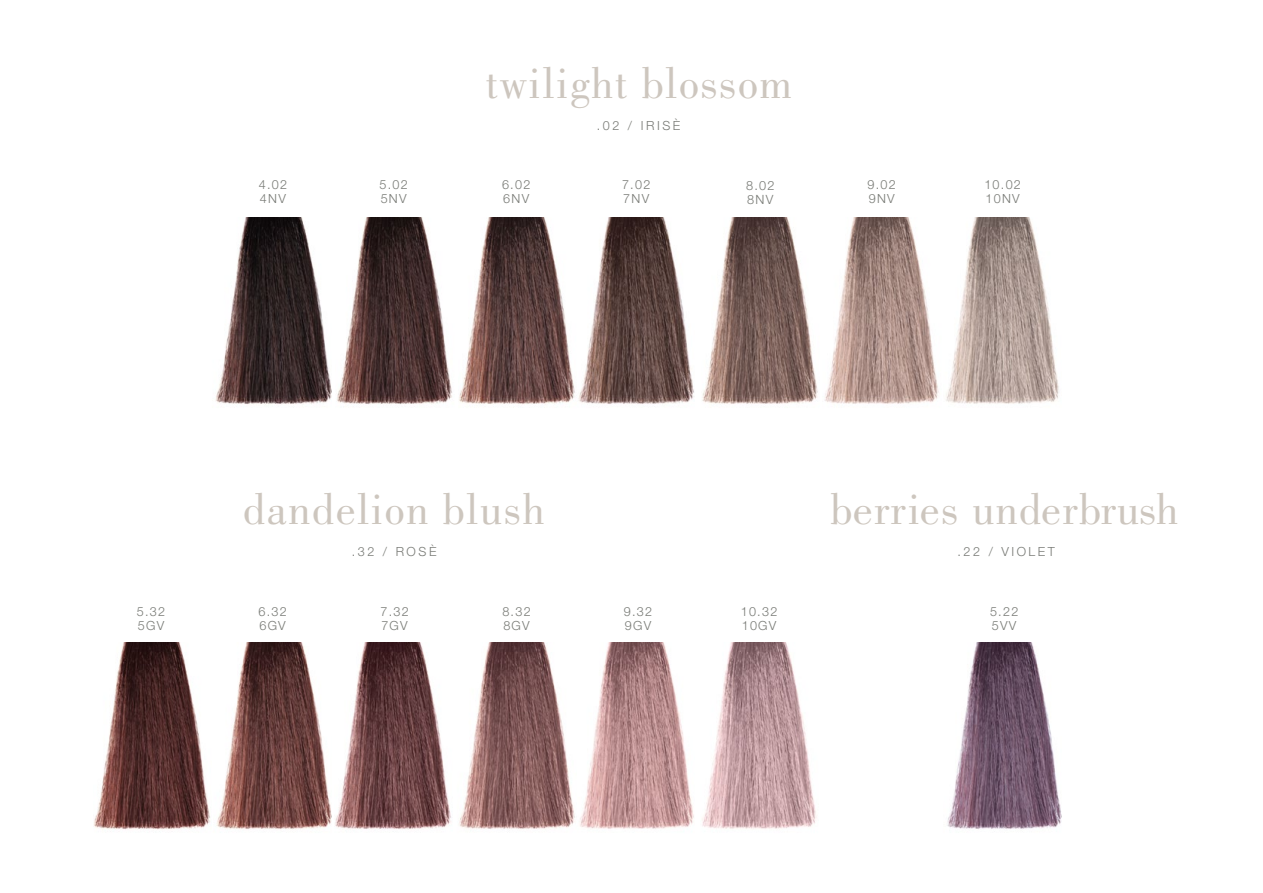
<style>
.page{position:relative;width:1263px;height:893px;background:#fff}
.page>*{position:absolute;margin:0;border:0;box-sizing:border-box;transform-origin:0 0}
.t1{font:44.85px "Bodoni";letter-spacing:.03em;color:#cdc6be}
.t2{font:300 12.75px/14.1px "Helvetica Neue LT Std";color:#787a75}
.t3{font:300 12.6px/14px "Helvetica Neue LT Std";letter-spacing:.1em;color:#787a75}
.t4{font:300 12.6px "Helvetica Neue LT Std";letter-spacing:.2em;color:#787a75}
</style>
<div class="page">
<img style="left:216px;top:642px;width:116px;height:187px">
<img style="left:215px;top:217px;width:117px;height:188px">
<img style="left:578px;top:217px;width:116px;height:187px">
<img style="left:580px;top:642px;width:114px;height:187px">
<img style="left:94px;top:642px;width:116px;height:188px">
<img style="left:459px;top:642px;width:116px;height:187px">
<img style="left:335px;top:642px;width:116px;height:187px">
<img style="left:337px;top:217px;width:115px;height:188px">
<img style="left:702px;top:217px;width:116px;height:187px">
<img style="left:459px;top:217px;width:116px;height:188px">
<img style="left:946px;top:217px;width:113px;height:187px">
<img style="left:824px;top:217px;width:115px;height:187px">
<img style="left:702px;top:642px;width:115px;height:187px">
<img style="left:947px;top:642px;width:115px;height:187px">
<h1 class="t1" style="left:486px;top:59px;width:307px">twilight blossom</h1>
<p class="t3" style="left:597px;top:119px;width:85px">.02 / IRISÈ</p>
<p class="t3" style="left:259px;top:178px;width:30px">4.02<br>4NV</p>
<p class="t3" style="left:867px;top:178px;width:30px">9.02<br>9NV</p>
<p class="t3" style="left:984px;top:178px;width:38px">10.02<br>10NV</p>
<p class="t3" style="left:379px;top:178px;width:30px">5.02<br>5NV</p>
<p class="t3" style="left:502px;top:178px;width:30px">6.02<br>6NV</p>
<p class="t3" style="left:622px;top:178px;width:30px">7.02<br>7NV</p>
<p class="t2" style="left:746px;top:178px;width:30px">8.02<br>8NV</p>
<h1 class="t1" style="left:243px;top:484px;width:303px">dandelion blush</h1>
<h1 class="t1" style="left:830px;top:484px;width:350px">berries underbrush</h1>
<p class="t3" style="left:352px;top:544px;width:86px">.32 / ROSÈ</p>
<p class="t4" style="left:957px;top:544px;width:99px">.22 / VIOLET</p>
<p class="t3" style="left:137px;top:604px;width:30px">5.32<br>5GV</p>
<p class="t3" style="left:258px;top:604px;width:30px">6.32<br>6GV</p>
<p class="t3" style="left:380px;top:604px;width:30px">7.32<br>7GV</p>
<p class="t3" style="left:502px;top:604px;width:30px">8.32<br>8GV</p>
<p class="t3" style="left:624px;top:604px;width:30px">9.32<br>9GV</p>
<p class="t3" style="left:741px;top:604px;width:38px">10.32<br>10GV</p>
<p class="t3" style="left:990px;top:604px;width:30px">5.22<br>5VV</p>
</div>
